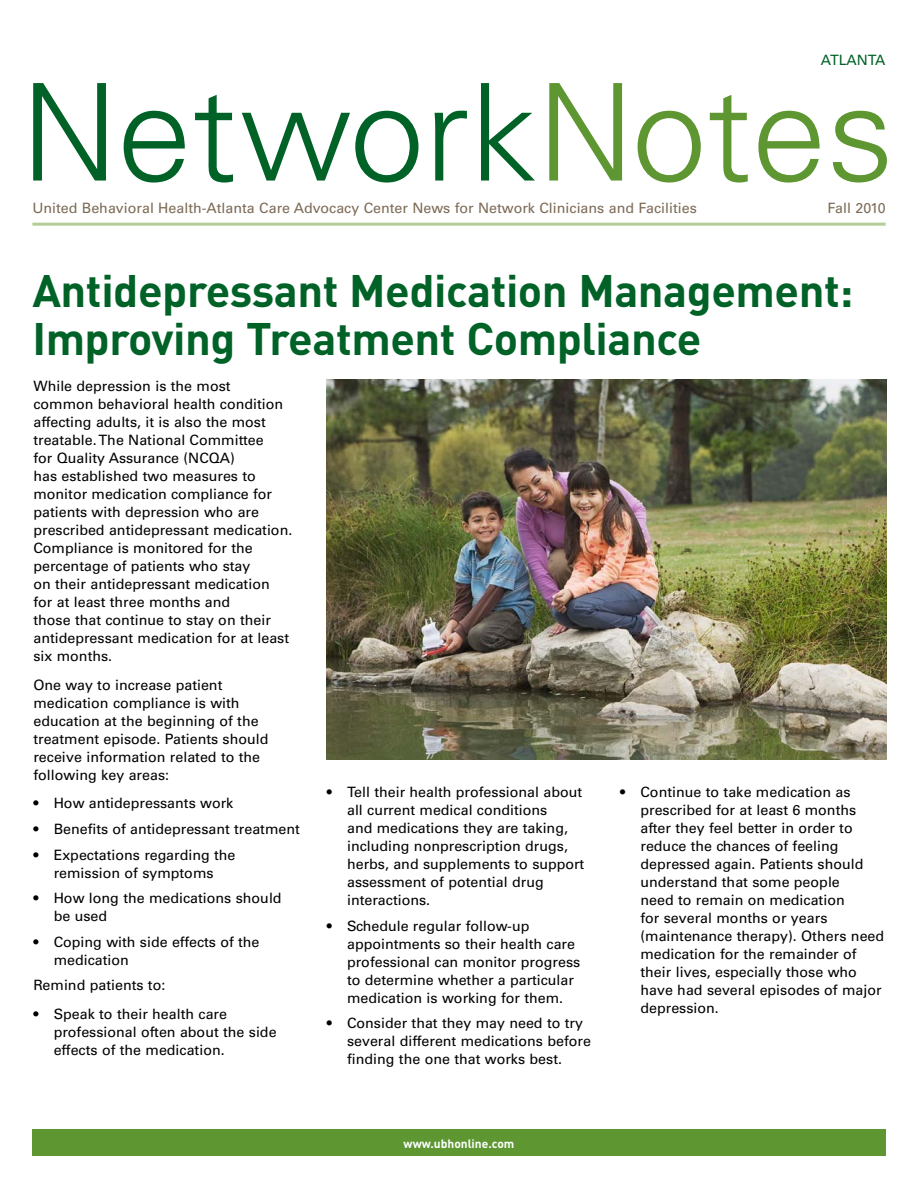
<style>
.page{position:relative;width:918px;height:1188px;background:#fff}
.page>*{position:absolute;margin:0;border:0;box-sizing:border-box;transform-origin:0 0}
.t1{font:300 135px "Univers";color:#006227}
.t2{font:700 45px/48px "DIN";letter-spacing:-.01em;color:#006227}
.t3{font:14.25px/18px "Univers";color:#000}
.t4{font:14.25px "Univers";color:#7c6a55}
.t5{font:14.25px "Univers";letter-spacing:-.01em;color:#006227}
.t6{font:700 12px "DIN";color:#fff}
.s1{color:#5e9732}
</style>
<div class="page">
<div style="left:32px;top:1129px;width:854px;height:27px;background:#5e9732"></div>
<hr style="left:32px;top:223px;width:854px;height:3px;background:#b4cc95">
<img style="left:326px;top:379px;width:560px;height:381px">
<p class="t5" style="left:821px;top:51px;width:66px">ATLANTA</p>
<h1 class="t1" style="left:21px;top:51px;width:875px">Network<span class="s1">Notes</span></h1>
<p class="t4" style="left:32px;top:200px;width:666px">United Behavioral Health-Atlanta Care Advocacy Center News for Network Clinicians and Facilities</p>
<p class="t4" style="left:828px;top:200px;width:59px">Fall 2010</p>
<h2 class="t2" style="left:32px;top:265px;width:823px">Antidepressant Medication Management:<br>Improving Treatment Compliance</h2>
<p class="t3" style="left:33px;top:377px;width:260px">While depression is the most common behavioral health condition affecting adults, it is also the most treatable. The National Committee<br>for Quality Assurance (NCQA)<br>has established two measures to monitor medication compliance for patients with depression who are prescribed antidepressant medication.<br>Compliance is monitored for the percentage of patients who stay<br>on their antidepressant medication<br>for at least three months and<br>those that continue to stay on their antidepressant medication for at least six months.</p>
<p class="t3" style="left:33px;top:676px;width:237px">One way to increase patient medication compliance is with education at the beginning of the treatment episode. Patients should receive information related to the following key areas:</p>
<p class="t3" style="left:33px;top:795px;width:201px">• How antidepressants work</p>
<p class="t3" style="left:33px;top:820px;width:268px">• Benefits of antidepressant treatment</p>
<p class="t3" style="left:33px;top:846px;width:204px;text-align:center">• Expectations regarding the remission of symptoms</p>
<p class="t3" style="left:54px;top:889px;width:230px;text-indent:-20px">• How long the medications should be used</p>
<p class="t3" style="left:54px;top:933px;width:207px;text-indent:-20px">• Coping with side effects of the medication</p>
<p class="t3" style="left:33px;top:976px;width:133px">Remind patients to:</p>
<p class="t3" style="left:54px;top:1005px;width:224px;text-indent:-20px">• Speak to their health care professional often about the side effects of the medication.</p>
<p class="t3" style="left:347px;top:783px;width:239px;text-indent:-20px">• Tell their health professional about all current medical conditions<br>and medications they are taking, including nonprescription drugs, herbs, and supplements to support assessment of potential drug interactions.</p>
<p class="t3" style="left:347px;top:917px;width:235px;text-indent:-20px">• Schedule regular follow-up appointments so their health care professional can monitor progress to determine whether a particular medication is working for them.</p>
<p class="t3" style="left:347px;top:1014px;width:245px;text-indent:-20px">• Consider that they may need to try several different medications before finding the one that works best.</p>
<p class="t3" style="left:640px;top:783px;width:245px;text-indent:-20px">• Continue to take medication as prescribed for at least 6 months after they feel better in order to reduce the chances of feeling depressed again. Patients should understand that some people<br>need to remain on medication<br>for several months or years (maintenance therapy). Others need medication for the remainder of their lives, especially those who have had several episodes of major depression.</p>
<p class="t6" style="left:404px;top:1136px;width:112px">www.ubhonline.com</p>
</div>
